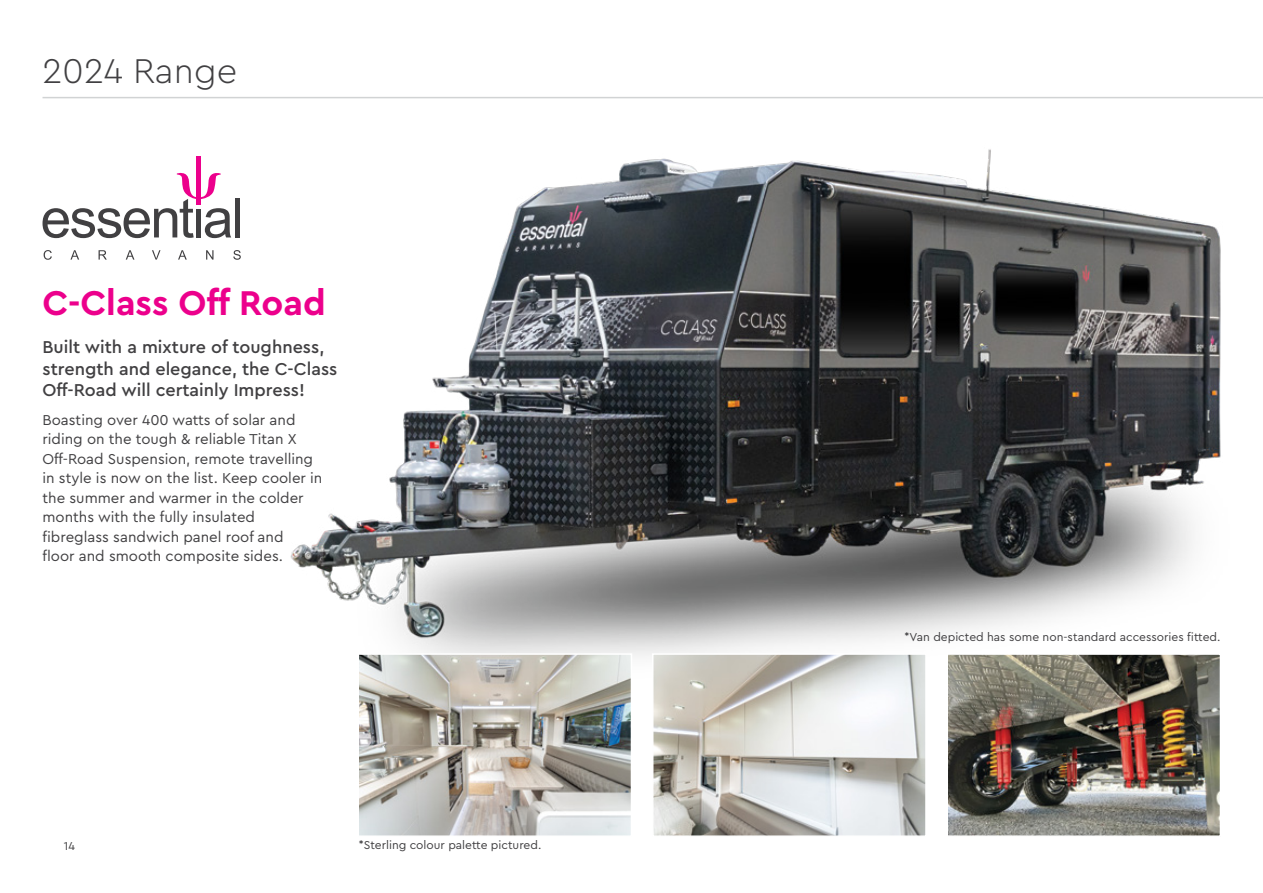
<style>
.page{position:relative;width:1263px;height:893px;background:#fff}
.page>*{position:absolute;margin:0;border:0;box-sizing:border-box;transform-origin:0 0}
.t1{font:700 36px "Cera Pro";color:#ec008c}
.t2{font:300 36px "Cera Pro";color:#414042}
.t3{font:500 18px/21.6px "Cera Pro";color:#414042}
.t4{font:15px/19.5px "Cera Pro";color:#414042}
.t5{font:12px "Cera Pro";color:#414042}
</style>
<div class="page">
<hr style="left:43px;top:97px;width:1220px;height:1px;background:#d1d3d4">
<img style="left:241px;top:98px;width:1022px;height:559px">
<div style="left:196px;top:156px;width:5px;height:49px;background:#ec008c"></div>
<div style="left:235px;top:198px;width:5px;height:39px;background:#414042"></div>
<svg style="left:44px;top:250px;width:8px;height:10px"></svg>
<svg style="left:70px;top:250px;width:9px;height:10px"></svg>
<svg style="left:99px;top:250px;width:8px;height:10px"></svg>
<svg style="left:126px;top:250px;width:8px;height:10px"></svg>
<svg style="left:152px;top:250px;width:8px;height:10px"></svg>
<svg style="left:178px;top:250px;width:9px;height:10px"></svg>
<svg style="left:206px;top:250px;width:7px;height:10px"></svg>
<svg style="left:233px;top:250px;width:8px;height:10px"></svg>
<svg style="left:43px;top:172px;width:188px;height:66px"></svg>
<img style="left:360px;top:656px;width:269px;height:178px">
<div style="left:357px;top:653px;width:275px;height:184px;border:2px solid #fff"></div>
<img style="left:655px;top:656px;width:269px;height:178px">
<div style="left:652px;top:653px;width:275px;height:184px;border:2px solid #fff"></div>
<img style="left:949px;top:656px;width:269px;height:178px">
<div style="left:946px;top:653px;width:275px;height:184px;border:2px solid #fff"></div>
<h1 class="t2" style="left:43px;top:47px;width:196px">2024 Range</h1>
<h1 class="t1" style="left:43px;top:279px;width:285px">C-Class Off Road</h1>
<p class="t3" style="left:43px;top:336px;width:296px">Built with a mixture of toughness, strength and elegance, the C-Class<br>Off-Road will certainly Impress!</p>
<p class="t4" style="left:43px;top:409px;width:281px">Boasting over 400 watts of solar and riding on the tough &amp; reliable Titan X Off-Road Suspension, remote travelling in style is now on the list. Keep cooler in the summer and warmer in the colder months with the fully insulated fibreglass sandwich panel roof and<br>floor and smooth composite sides.</p>
<p class="t5" style="left:64px;top:838px;width:13px">14</p>
<p class="t5" style="left:359px;top:837px;width:184px">*Sterling colour palette pictured.</p>
<p class="t5" style="left:904px;top:629px;width:317px">*Van depicted has some non-standard accessories fitted.</p>
</div>
